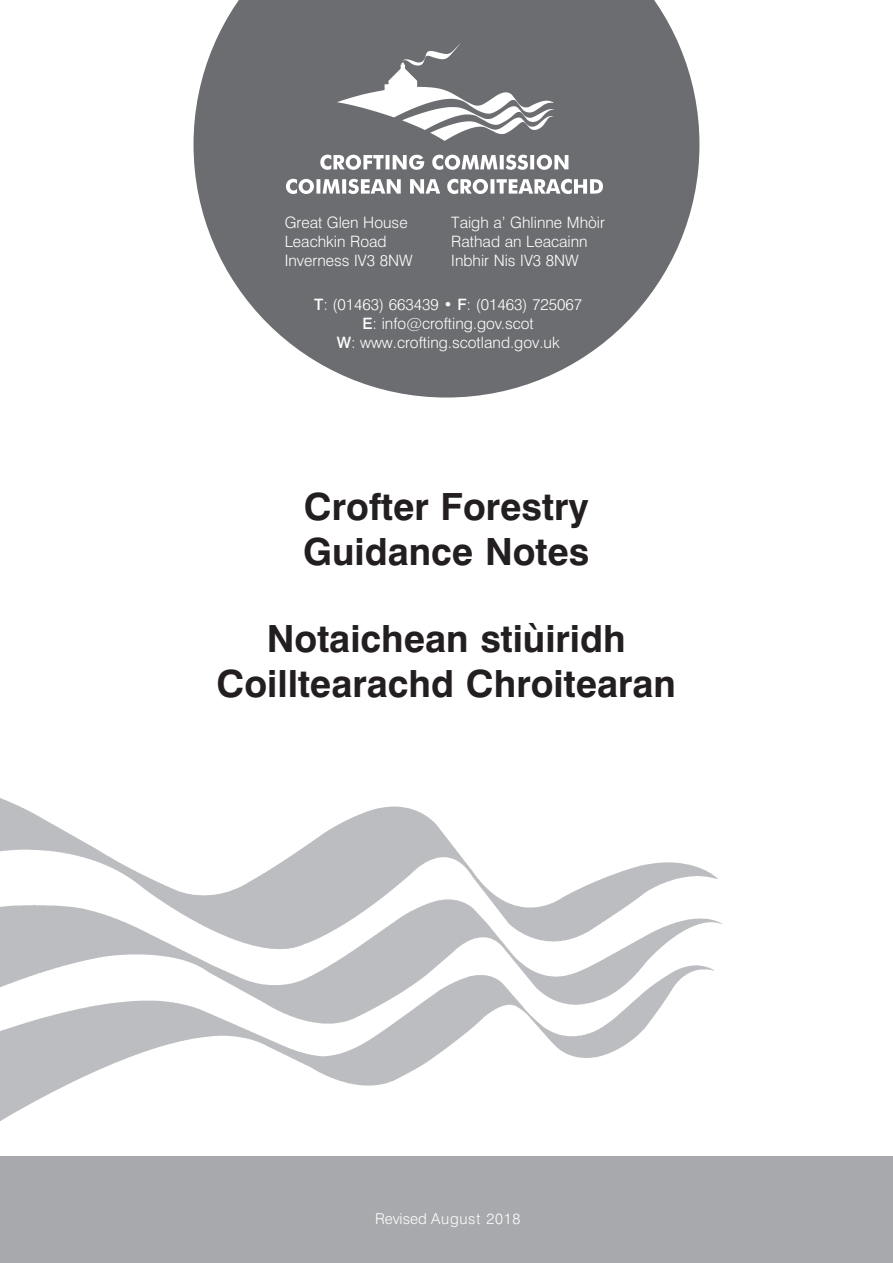
<style>
.page{position:relative;width:893px;height:1263px;background:#fff}
.page>*{position:absolute;margin:0;border:0;box-sizing:border-box;transform-origin:0 0}
.t1{font:700 37.5px/45px "Swiss 721 BT";color:#231f20}
.t2{font:300 15.75px/18.9px "Swiss 721 BT";color:#fff}
.t3{font:300 15px "Swiss 721 BT";color:#fff}
.t4{font:300 15px "Swiss 721 BT";letter-spacing:.05em;color:#fff}
.s1{font-weight:500}
</style>
<div class="page">
<div style="left:0;top:1157px;width:893px;height:106px;background:#a8a9ad"></div>
<img style="left:0;top:798px;width:722px;height:323px">
<svg style="left:193px;top:0;width:506px;height:397px;fill:#6c6d70"></svg>
<img style="left:286px;top:44px;width:317px;height:149px">
<p class="t2" style="left:285px;top:213px;width:129px">Great Glen House<br>Leachkin Road<br>Inverness IV3 8NW</p>
<p class="t2" style="left:451px;top:213px;width:155px">Taigh a’ Ghlinne Mhòir<br>Rathad an Leacainn<br>Inbhir Nis IV3 8NW</p>
<p class="t2" style="left:314px;top:295px;width:269px;text-align:center"><span class="s1">T</span>: (01463) 663439 • <span class="s1">F</span>: (01463) 725067<br><span class="s1">E</span>: info@crofting.gov.scot<br><span class="s1">W</span>: www.crofting.scotland.gov.uk</p>
<h1 class="t1" style="left:303px;top:483px;width:288px">Crofter Forestry<br>Guidance Notes</h1>
<h1 class="t1" style="left:216px;top:616px;width:461px;text-align:center">Notaichean stiùiridh<br>Coilltearachd Chroitearan</h1>
<p class="t3" style="left:375px;top:1209px;width:109px">Revised <sup>or</sup> <sup>call</sup></p>
<p class="t4" style="left:431px;top:1209px;width:91px">August 2018</p>
</div>
